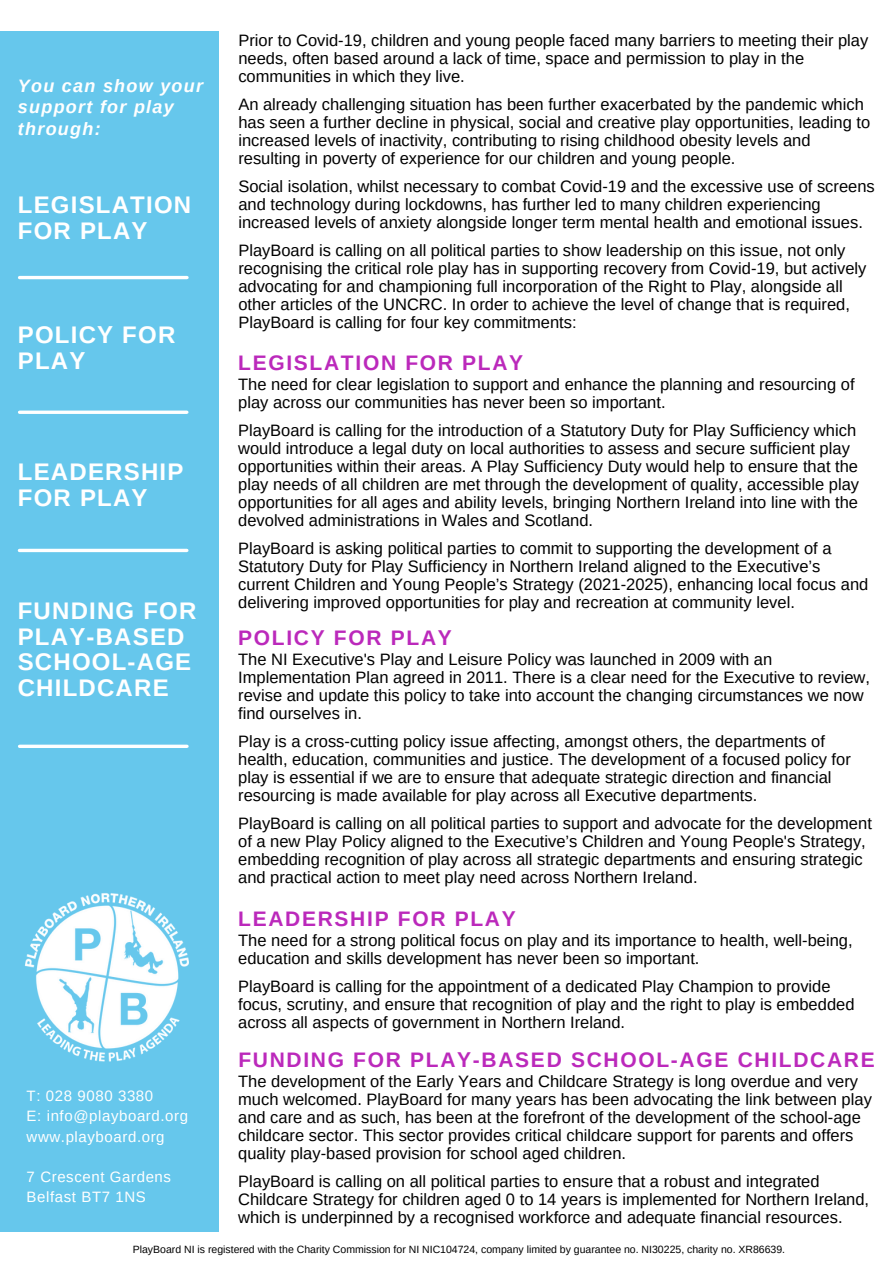
<style>
.page{position:relative;width:893px;height:1264px;background:#fff}
.page>*{position:absolute;margin:0;border:0;box-sizing:border-box;transform-origin:0 0}
.t1{font:700 24px/25.8px "Arimo";letter-spacing:.05em;color:#fff}
.t2{font:700 21px "Arimo";letter-spacing:.08em;color:#bb29bb}
.t3{font:italic 700 18px/21.3px "Arimo";letter-spacing:.07em;color:#fff}
.t4{font:16.5px/18px "Arimo";color:#000}
.t5{font:15px/20.2px "Arimo";letter-spacing:.04em;color:#fff}
.t6{font:10.5px "Arimo";color:#000}
</style>
<div class="page">
<div style="left:0;top:31px;width:219px;height:1201px;background:#66c7ec"></div>
<img style="left:25px;top:893px;width:164px;height:169px">
<svg style="left:19px;top:548px;width:168px;height:4px"></svg>
<svg style="left:20px;top:410px;width:167px;height:4px"></svg>
<hr style="left:20px;top:276px;width:167px;height:3px;background:#fff">
<svg style="left:20px;top:744px;width:167px;height:4px"></svg>
<h4 class="t3" style="left:18px;top:75px;width:187px">You can show your support for play through:</h4>
<h4 class="t1" style="left:18px;top:192px;width:175px">LEGISLATION<br>FOR PLAY</h4>
<h1 class="t1" style="left:18px;top:322px;width:159px">POLICY FOR<br>PLAY</h1>
<p class="t1" style="left:18px;top:458px;width:167px">LEADERSHIP<br>FOR PLAY</p>
<p class="t1" style="left:18px;top:597px;width:180px">FUNDING FOR<br>PLAY-BASED<br>SCHOOL-AGE<br>CHILDCARE</p>
<h5 class="t5" style="left:27px;top:1085px;width:163px">T: 028 9080 3380<br>E: info@playboard.org www.playboard.org</h5>
<h5 class="t5" style="left:27px;top:1166px;width:146px">7 Crescent Gardens<br>Belfast BT7 1NS</h5>
<h4 class="t4" style="left:238px;top:32px;width:631px">Prior to Covid-19, children and young people faced many barriers to meeting their play needs, often based around a lack of time, space and permission to play in the communities in which they live.</h4>
<h1 class="t4" style="left:238px;top:95px;width:633px">An already challenging situation has been further exacerbated by the pandemic which has seen a further decline in physical, social and creative play opportunities, leading to increased levels of inactivity, contributing to rising childhood obesity levels and resulting in poverty of experience for our children and young people.</h1>
<h1 class="t4" style="left:238px;top:177px;width:638px">Social isolation, whilst necessary to combat Covid-19 and the excessive use of screens and technology during lockdowns, has further led to many children experiencing increased levels of anxiety alongside longer term mental health and emotional issues.</h1>
<h2 class="t4" style="left:238px;top:241px;width:629px">PlayBoard is calling on all political parties to show leadership on this issue, not only recognising the critical role play has in supporting recovery from Covid-19, but actively advocating for and championing full incorporation of the Right to Play, alongside all other articles of the UNCRC. In order to achieve the level of change that is required, PlayBoard is calling for four key commitments:</h2>
<h4 class="t2" style="left:238px;top:351px;width:286px">LEGISLATION FOR PLAY</h4>
<h1 class="t4" style="left:238px;top:375px;width:618px">The need for clear legislation to support and enhance the planning and resourcing of play across our communities has never been so important.</h1>
<h2 class="t4" style="left:238px;top:421px;width:622px">PlayBoard is calling for the introduction of a Statutory Duty for Play Sufficiency which would introduce a legal duty on local authorities to assess and secure sufficient play opportunities within their areas. A Play Sufficiency Duty would help to ensure that the play needs of all children are met through the development of quality, accessible play opportunities for all ages and ability levels, bringing Northern Ireland into line with the devolved administrations in Wales and Scotland.</h2>
<h4 class="t4" style="left:238px;top:539px;width:631px">PlayBoard is asking political parties to commit to supporting the development of a Statutory Duty for Play Sufficiency in Northern Ireland aligned to the Executive’s current Children and Young People’s Strategy (2021-2025), enhancing local focus and delivering improved opportunities for play and recreation at community level.</h4>
<h4 class="t2" style="left:238px;top:626px;width:215px">POLICY FOR PLAY</h4>
<h4 class="t4" style="left:238px;top:650px;width:633px">The NI Executive's Play and Leisure Policy was launched in 2009 with an Implementation Plan agreed in 2011. There is a clear need for the Executive to review, revise and update this policy to take into account the changing circumstances we now find ourselves in.</h4>
<h4 class="t4" style="left:238px;top:732px;width:614px">Play is a cross-cutting policy issue affecting, amongst others, the departments of health, education, communities and justice. The development of a focused policy for play is essential if we are to ensure that adequate strategic direction and financial resourcing is made available for play across all Executive departments.</h4>
<h2 class="t4" style="left:238px;top:814px;width:635px">PlayBoard is calling on all political parties to support and advocate for the development of a new Play Policy aligned to the Executive’s Children and Young People's Strategy, embedding recognition of play across all strategic departments and ensuring strategic and practical action to meet play need across Northern Ireland.</h2>
<h4 class="t2" style="left:238px;top:907px;width:279px">LEADERSHIP FOR PLAY</h4>
<h4 class="t4" style="left:238px;top:931px;width:616px">The need for a strong political focus on play and its importance to health, well-being, education and skills development has never been so important.</h4>
<h4 class="t4" style="left:238px;top:977px;width:617px">PlayBoard is calling for the appointment of a dedicated Play Champion to provide focus, scrutiny, and ensure that recognition of play and the right to play is embedded across all aspects of government in Northern Ireland.</h4>
<h2 class="t2" style="left:238px;top:1047px;width:638px">FUNDING FOR PLAY-BASED SCHOOL-AGE CHILDCARE</h2>
<h4 class="t4" style="left:238px;top:1072px;width:635px">The development of the Early Years and Childcare Strategy is long overdue and very much welcomed. PlayBoard for many years has been advocating the link between play and care and as such, has been at the forefront of the development of the school-age childcare sector. This sector provides critical childcare support for parents and offers quality play-based provision for school aged children.</h4>
<h4 class="t4" style="left:238px;top:1172px;width:632px">PlayBoard is calling on all political parties to ensure that a robust and integrated<br>Childcare Strategy for children aged 0 to 14 years is implemented for Northern Ireland, which is underpinned by a recognised workforce and adequate financial resources.</h4>
<h4 class="t6" style="left:133px;top:1243px;width:654px">PlayBoard NI is registered with the Charity Commission for NI NIC104724, company limited by guarantee no. NI30225, charity no. XR86639.</h4>
</div>
